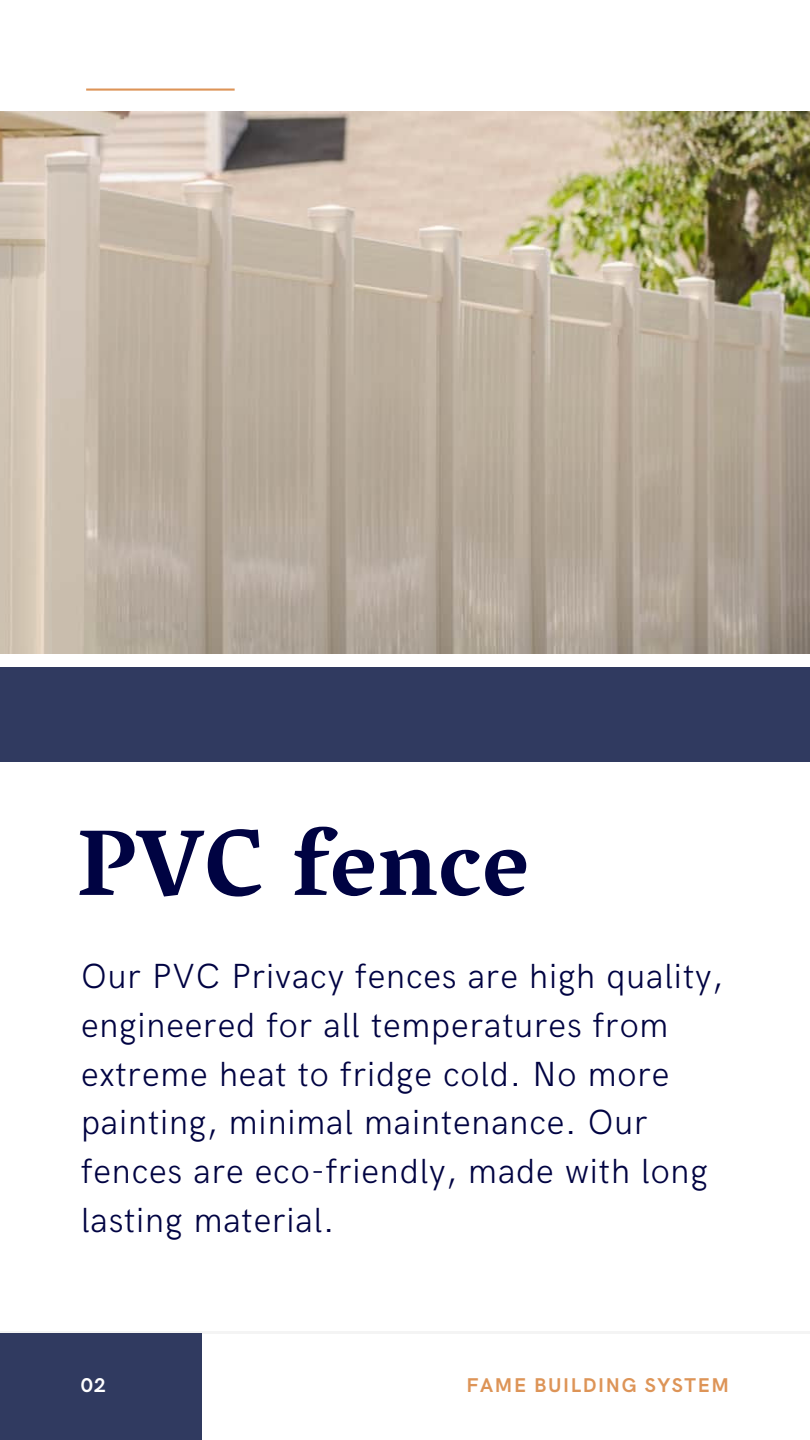
<style>
.page{position:relative;width:810px;height:1440px;background:#fff}
.page>*{position:absolute;margin:0;border:0;box-sizing:border-box;transform-origin:0 0}
.t1{font:700 95px "Vesper Libre";letter-spacing:.01em;color:#000342}
.t2{font:300 35px/48.8px "HK Grotesk";letter-spacing:.025em;color:#000342}
.t3{font:700 20px "HK Grotesk";letter-spacing:.08em;color:#dd9457}
.t4{font:700 20px "HK Grotesk";color:#fff}
</style>
<div class="page">
<svg style="left:86px;top:89px;width:149px;height:2px"></svg>
<hr style="left:0;top:1331px;width:810px;height:3px;background:#f4f4f4">
<div style="left:0;top:1333px;width:202px;height:107px;background:#303a60"></div>
<img style="left:0;top:112px;width:810px;height:542px">
<div style="left:0;top:667px;width:810px;height:95px;background:#303a60"></div>
<h1 class="t1" style="left:77px;top:807px;width:454px">PVC fence</h1>
<p class="t2" style="left:81px;top:953px;width:643px">Our PVC Privacy fences are high quality, engineered for all temperatures from extreme heat to fridge cold. No more painting, minimal maintenance. Our fences are eco-friendly, made with long lasting material.</p>
<p class="t4" style="left:81px;top:1374px;width:26px">02</p>
<p class="t3" style="left:467px;top:1374px;width:264px">FAME BUILDING SYSTEM</p>
</div>
